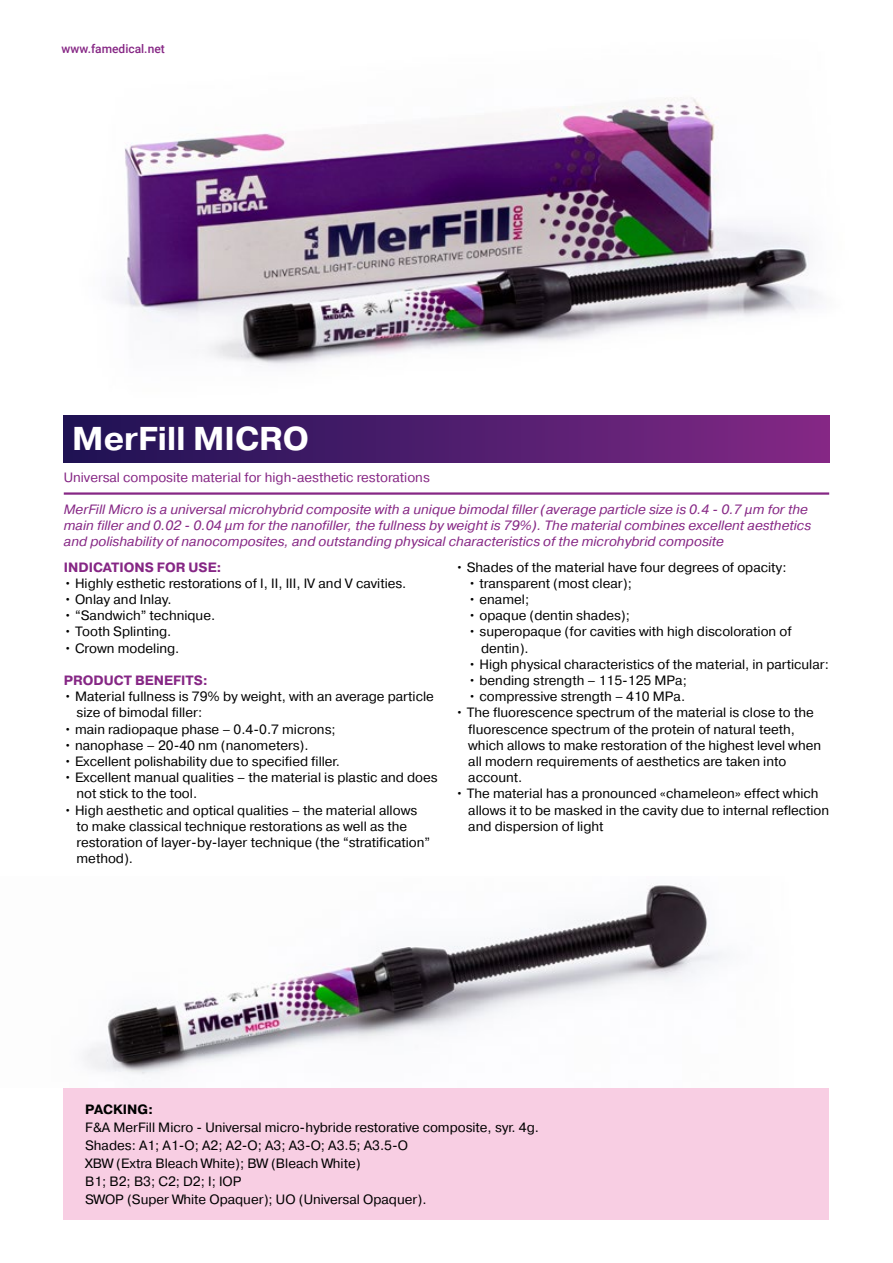
<style>
.page{position:relative;width:893px;height:1263px;background:#fff}
.page>*{position:absolute;margin:0;border:0;box-sizing:border-box;transform-origin:0 0}
.t1{font:700 33px "Pragmatica C";color:#fff}
.t2{font:13.5px/16.2px "Pragmatica C";color:#000}
.t3{font:italic 13.5px/16.2px "Pragmatica C";color:#862785}
.t4{font:13.5px "Pragmatica C";color:#862785}
.t5{font:700 13.5px "Pragmatica C";color:#862785}
.t6{font:700 13.5px "Pragmatica C";color:#000}
.t7{font:500 12px "Roboto";color:#862785}
</style>
<div class="page">
<img style="left:63px;top:97px;width:767px;height:319px">
<hr style="left:64px;top:492px;width:765px;height:3px;background:#862785">
<div style="left:64px;top:1088px;width:765px;height:131px;background:#f8cee3"></div>
<div style="left:64px;top:416px;width:765px;height:47px;background:linear-gradient(to right,#1c1254,#822886)"></div>
<img style="left:84px;top:885px;width:638px;height:190px">
<p class="t7" style="left:62px;top:41px;width:105px">www.famedical.net</p>
<h1 class="t1" style="left:72px;top:420px;width:238px">MerFill MICRO</h1>
<p class="t4" style="left:64px;top:470px;width:368px">Universal composite material for high-aesthetic restorations</p>
<p class="t3" style="left:64px;top:501px;width:749px">MerFill Micro is a universal microhybrid composite with a unique bimodal filler (average particle size is 0.4 - 0.7 μm for the main filler and 0.02 - 0.04 μm for the nanofiller, the fullness by weight is 79%). The material combines excellent aesthetics and polishability of nanocomposites, and outstanding physical characteristics of the microhybrid composite</p>
<p class="t5" style="left:64px;top:559px;width:160px">INDICATIONS FOR USE:</p>
<p class="t2" style="left:64px;top:575px;width:344px">• Highly esthetic restorations of I, II, III, IV and V cavities.</p>
<p class="t2" style="left:64px;top:591px;width:109px">• Onlay and Inlay.</p>
<p class="t2" style="left:64px;top:607px;width:153px">• “Sandwich” technique.</p>
<p class="t2" style="left:64px;top:624px;width:109px">• Tooth Splinting.</p>
<p class="t2" style="left:64px;top:640px;width:117px">• Crown modeling.</p>
<p class="t5" style="left:64px;top:673px;width:146px">PRODUCT BENEFITS:</p>
<p class="t2" style="left:77px;top:688px;width:359px;text-indent:-13px">• Material fullness is 79% by weight, with an average particle size of bimodal filler:</p>
<p class="t2" style="left:64px;top:721px;width:273px">• main radiopaque phase – 0.4-0.7 microns;</p>
<p class="t2" style="left:64px;top:737px;width:246px">• nanophase – 20-40 nm (nanometers).</p>
<p class="t2" style="left:64px;top:753px;width:278px">• Excellent polishability due to specified filler.</p>
<p class="t2" style="left:77px;top:769px;width:363px;text-indent:-13px">• Excellent manual qualities – the material is plastic and does not stick to the tool.</p>
<p class="t2" style="left:77px;top:802px;width:355px;text-indent:-13px">• High aesthetic and optical qualities – the material allows to make classical technique restorations as well as the restoration of layer-by-layer technique (the “stratification” method).</p>
<p class="t2" style="left:455px;top:559px;width:333px">• Shades of the material have four degrees of opacity:</p>
<p class="t2" style="left:468px;top:575px;width:165px">• transparent (most clear);</p>
<p class="t2" style="left:468px;top:591px;width:62px">• enamel;</p>
<p class="t2" style="left:468px;top:607px;width:163px">• opaque (dentin shades);</p>
<p class="t2" style="left:481px;top:624px;width:312px;text-indent:-13px">• superopaque (for cavities with high discoloration of dentin).</p>
<p class="t2" style="left:468px;top:656px;width:362px">• High physical characteristics of the material, in particular:</p>
<p class="t2" style="left:468px;top:672px;width:220px">• bending strength – 115-125 MPa;</p>
<p class="t2" style="left:468px;top:688px;width:218px">• compressive strength – 410 MPa.</p>
<p class="t2" style="left:468px;top:705px;width:354px;text-indent:-13px">• The fluorescence spectrum of the material is close to the fluorescence spectrum of the protein of natural teeth, which allows to make restoration of the highest level when all modern requirements of aesthetics are taken into account.</p>
<p class="t2" style="left:468px;top:786px;width:362px;text-indent:-13px">• The material has a pronounced «chameleon» effect which allows it to be masked in the cavity due to internal reflection and dispersion of light</p>
<p class="t6" style="left:85px;top:1102px;width:70px">PACKING:</p>
<p class="t2" style="left:85px;top:1118px;width:455px;line-height:18px">F&amp;A MerFill Micro - Universal micro-hybride restorative composite, syr. 4g.<br>Shades: A1; A1-O; A2; A2-O; A3; A3-O; A3.5; A3.5-O<br>XBW (Extra Bleach White); BW (Bleach White)<br>B1; B2; B3; C2; D2; I; IOP<br>SWOP (Super White Opaquer); UO (Universal Opaquer).</p>
</div>
